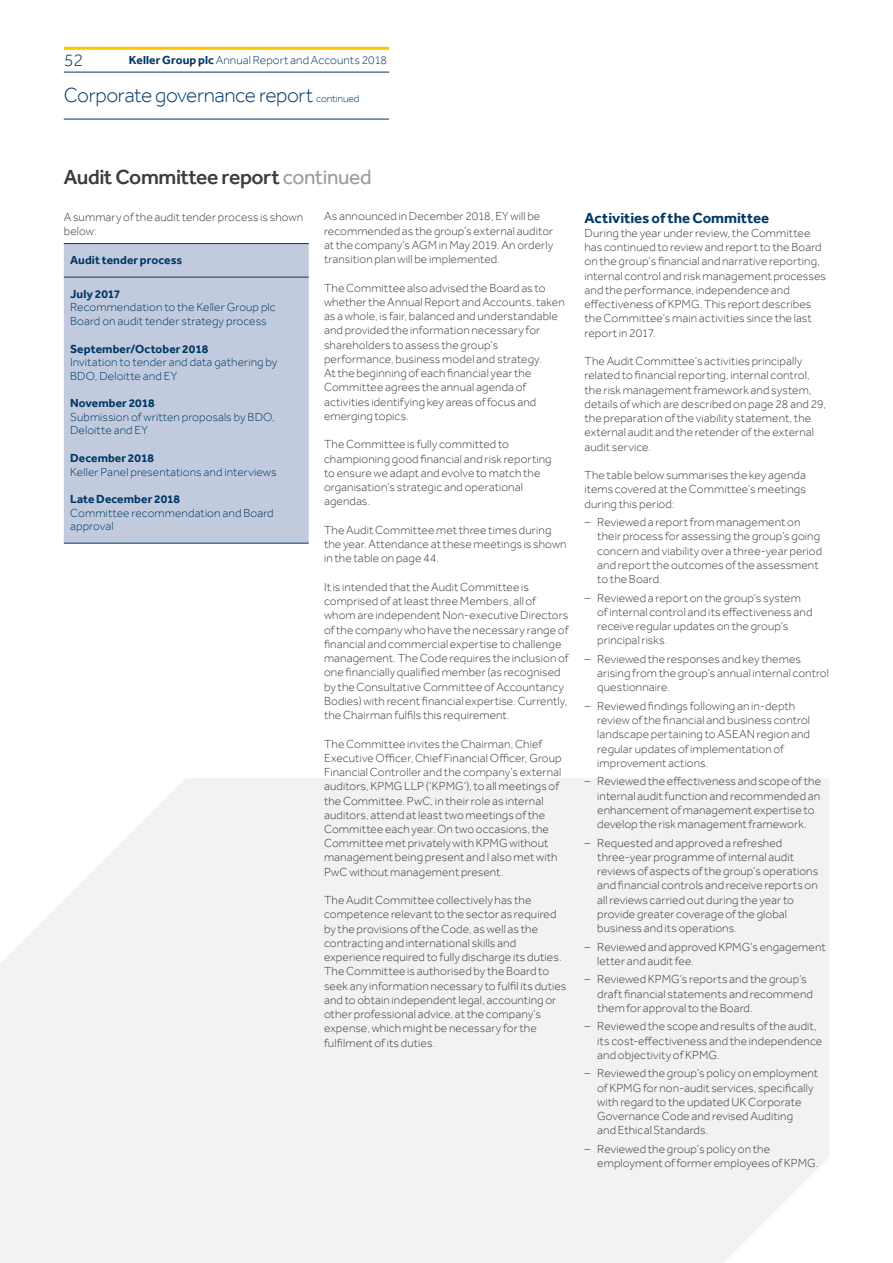
<style>
.page{position:relative;width:893px;height:1263px;background:#fff}
.page>*{position:absolute;margin:0;border:0;box-sizing:border-box;transform-origin:0 0}
.t1{font:300 21px "Effra";letter-spacing:-.02em;color:#003865}
.t2{font:500 21px "Effra";letter-spacing:-.02em;color:#3c3c3b}
.t3{font:300 18px "Effra";color:#003865}
.t4{font:700 15px "Effra";color:#003865}
.t5{font:300 12px/14.2px "Effra";letter-spacing:.01em;color:#3c3c3b}
.t6{font:300 12px/13.5px "Effra";letter-spacing:.005em;color:#003865}
.t7{font:700 12px "Effra";letter-spacing:.005em;color:#003865}
.s1{font-weight:700}
.s2{font-size:10.5px}
.s3{font-weight:400;color:#9d9d9c}
</style>
<div class="page">
<div style="left:0;top:778px;width:829px;height:485px;background:#f2f2f2"></div>
<hr style="left:64px;top:47px;width:325px;height:3px;background:#fdc600">
<hr style="left:64px;top:72px;width:325px;height:1px;background:#003865">
<hr style="left:64px;top:119px;width:325px;height:1px;background:#003865">
<div style="left:64px;top:244px;width:245px;height:299px;background:#c2cbde"></div>
<hr style="left:64px;top:243px;width:245px;height:1px;background:#003865">
<hr style="left:64px;top:277px;width:245px;height:1px;background:#003865">
<hr style="left:64px;top:543px;width:245px;height:1px;background:#003865">
<h2 class="t3" style="left:64px;top:50px;width:21px">52</h2>
<p class="t6" style="left:129px;top:53px;width:260px"><span class="s1">Keller Group plc</span> Annual Report and Accounts 2018</p>
<h1 class="t1" style="left:64px;top:84px;width:297px">Corporate governance report <span class="s2">continued</span></h1>
<h1 class="t2" style="left:64px;top:165px;width:309px">Audit Committee report <span class="s3">continued</span></h1>
<p class="t5" style="left:64px;top:209px;width:241px">A summary of the audit tender process is shown below:</p>
<p class="t7" style="left:70px;top:253px;width:114px">Audit tender process</p>
<p class="t7" style="left:70px;top:287px;width:52px">July 2017</p>
<p class="t6" style="left:70px;top:301px;width:207px">Recommendation to the Keller Group plc<br>Board on audit tender strategy process</p>
<p class="t7" style="left:70px;top:341px;width:140px">September/October 2018</p>
<p class="t6" style="left:70px;top:355px;width:209px">Invitation to tender and data gathering by<br>BDO, Deloitte and EY</p>
<p class="t7" style="left:70px;top:396px;width:86px">November 2018</p>
<p class="t6" style="left:70px;top:410px;width:206px">Submission of written proposals by BDO,<br>Deloitte and EY</p>
<p class="t7" style="left:70px;top:451px;width:85px">December 2018</p>
<p class="t6" style="left:70px;top:465px;width:208px">Keller Panel presentations and interviews</p>
<p class="t7" style="left:70px;top:492px;width:112px">Late December 2018</p>
<p class="t6" style="left:70px;top:506px;width:205px">Committee recommendation and Board approval</p>
<p class="t5" style="left:324px;top:209px;width:231px">As announced in December 2018, EY will be recommended as the group’s external auditor at the company’s AGM in May 2019. An orderly transition plan will be implemented.</p>
<p class="t5" style="left:324px;top:280px;width:242px">The Committee also advised the Board as to whether the Annual Report and Accounts, taken as a whole, is fair, balanced and understandable and provided the information necessary for shareholders to assess the group’s performance, business model and strategy.<br>At the beginning of each financial year the Committee agrees the annual agenda of activities identifying key areas of focus and emerging topics.</p>
<p class="t5" style="left:324px;top:437px;width:229px">The Committee is fully committed to championing good financial and risk reporting to ensure we adapt and evolve to match the organisation’s strategic and operational agendas.</p>
<p class="t5" style="left:324px;top:523px;width:244px">The Audit Committee met three times during the year. Attendance at these meetings is shown in the table on page 44.</p>
<p class="t5" style="left:324px;top:580px;width:246px">It is intended that the Audit Committee is comprised of at least three Members, all of whom are independent Non-executive Directors of the company who have the necessary range of financial and commercial expertise to challenge management. The Code requires the inclusion of one financially qualified member (as recognised by the Consultative Committee of Accountancy Bodies) with recent financial expertise. Currently, the Chairman fulfils this requirement.</p>
<p class="t5" style="left:324px;top:736px;width:239px">The Committee invites the Chairman, Chief Executive Officer, Chief Financial Officer, Group Financial Controller and the company’s external auditors, KPMG LLP (‘KPMG’), to all meetings of the Committee. PwC, in their role as internal auditors, attend at least two meetings of the Committee each year. On two occasions, the Committee met privately with KPMG without management being present and I also met with PwC without management present.</p>
<p class="t5" style="left:324px;top:893px;width:244px">The Audit Committee collectively has the competence relevant to the sector as required by the provisions of the Code, as well as the contracting and international skills and experience required to fully discharge its duties.<br>The Committee is authorised by the Board to seek any information necessary to fulfil its duties and to obtain independent legal, accounting or other professional advice, at the company’s expense, which might be necessary for the fulfilment of its duties.</p>
<p class="t4" style="left:584px;top:208px;width:186px">Activities of the Committee</p>
<p class="t5" style="left:584px;top:226px;width:243px">During the year under review, the Committee has continued to review and report to the Board on the group’s financial and narrative reporting, internal control and risk management processes and the performance, independence and effectiveness of KPMG. This report describes the Committee’s main activities since the last report in 2017.</p>
<p class="t5" style="left:584px;top:354px;width:243px">The Audit Committee’s activities principally related to financial reporting, internal control, the risk management framework and system, details of which are described on page 28 and 29, the preparation of the viability statement, the external audit and the retender of the external audit service.</p>
<p class="t5" style="left:584px;top:468px;width:223px;text-align:justify">The table below summarises the key agenda items covered at the Committee’s meetings during this period:</p>
<p class="t5" style="left:597px;top:515px;width:227px;text-indent:-13px">– Reviewed a report from management on their process for assessing the group’s going concern and viability over a three-year period and report the outcomes of the assessment to the Board.</p>
<p class="t5" style="left:597px;top:590px;width:217px;text-indent:-13px">– Reviewed a report on the group’s system of internal control and its effectiveness and receive regular updates on the group’s principal risks.</p>
<p class="t5" style="left:597px;top:652px;width:233px;text-indent:-13px">– Reviewed the responses and key themes arising from the group’s annual internal control questionnaire.</p>
<p class="t5" style="left:597px;top:699px;width:214px;text-indent:-13px">– Reviewed findings following an in-depth review of the financial and business control landscape pertaining to ASEAN region and regular updates of implementation of improvement actions.</p>
<p class="t5" style="left:597px;top:774px;width:225px;text-indent:-13px">– Reviewed the effectiveness and scope of the internal audit function and recommended an enhancement of management expertise to develop the risk management framework.</p>
<p class="t5" style="left:597px;top:835px;width:222px;text-indent:-13px">– Requested and approved a refreshed three-year programme of internal audit reviews of aspects of the group’s operations and financial controls and receive reports on all reviews carried out during the year to provide greater coverage of the global business and its operations.</p>
<p class="t5" style="left:597px;top:939px;width:230px;text-indent:-13px">– Reviewed and approved KPMG’s engagement letter and audit fee.</p>
<p class="t5" style="left:597px;top:972px;width:217px;text-indent:-13px">– Reviewed KPMG’s reports and the group’s draft financial statements and recommend them for approval to the Board.</p>
<p class="t5" style="left:597px;top:1019px;width:226px;text-indent:-13px">– Reviewed the scope and results of the audit, its cost-effectiveness and the independence and objectivity of KPMG.</p>
<p class="t5" style="left:597px;top:1066px;width:222px;text-indent:-13px">– Reviewed the group’s policy on employment of KPMG for non-audit services, specifically with regard to the updated UK Corporate Governance Code and revised Auditing<br>and Ethical Standards.</p>
<p class="t5" style="left:597px;top:1141px;width:223px;text-indent:-13px">– Reviewed the group’s policy on the employment of former employees of KPMG.</p>
</div>
